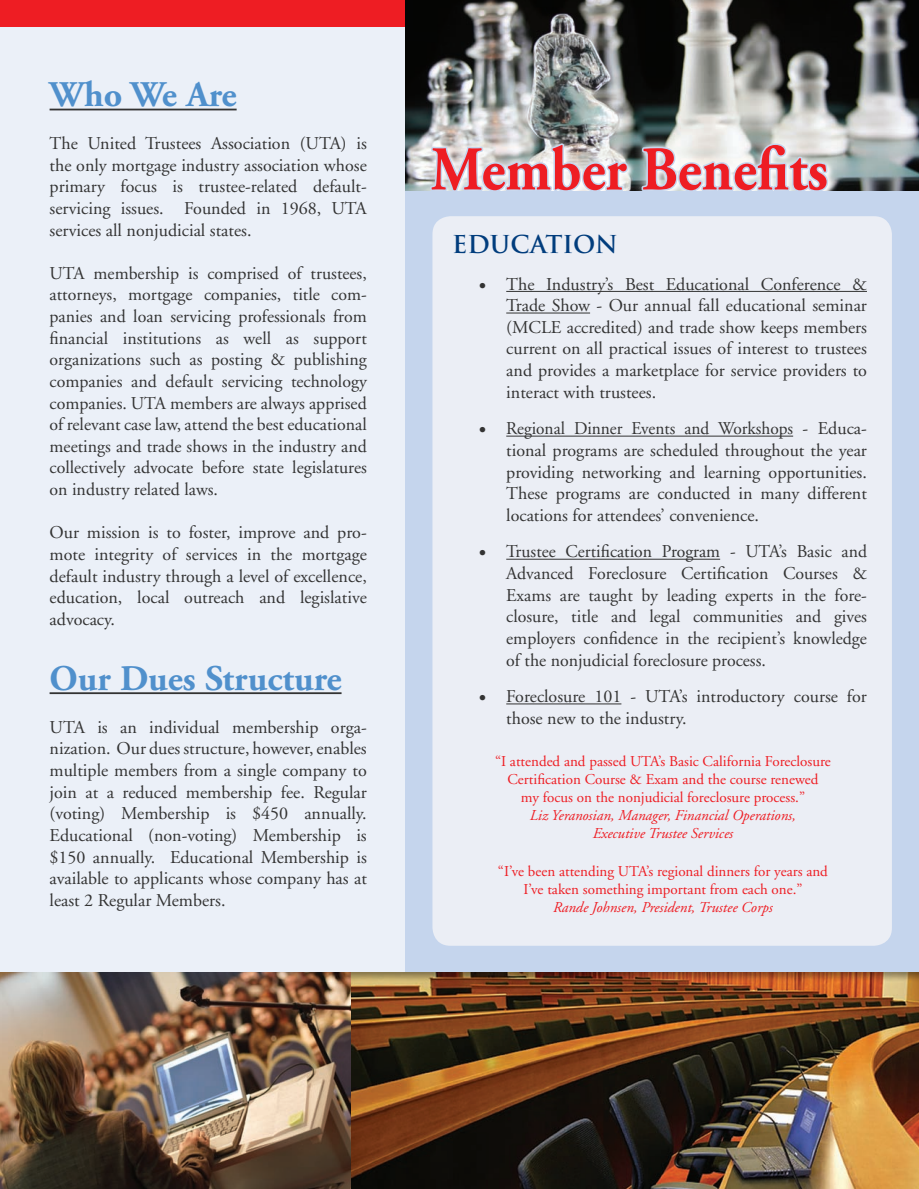
<style>
.page{position:relative;width:919px;height:1189px;background:#fff}
.page>*{position:absolute;margin:0;border:0;box-sizing:border-box;transform-origin:0 0}
.t1{font:700 62.1px "Adobe Garamond";color:#ee1d23;scale:.92 1}
.t2{font:700 36px "Adobe Garamond";color:#5090cc}
.t3{font:700 24px "Trajan Pro";color:#013d7d}
.t4{font:18px/21.6px "Adobe Garamond";color:#333;text-align:justify}
.t5{font:18px/21.6px "Adobe Garamond";color:#333;text-align:justify;scale:.96 1}
.t6{font:15px/18px "Adobe Garamond";color:#ee1d23;text-align:center}
.t7{font:italic 15px/18px "Adobe Garamond";color:#ee1d23;text-align:center}
</style>
<div class="page">
<div style="left:0;top:0;width:918px;height:35px;background:#ee1d23"></div>
<div style="left:405px;top:27px;width:513px;height:956px;background:#c5d5ed"></div>
<div style="left:0;top:27px;width:405px;height:1161px;background:#ebf0f8"></div>
<div style="left:432px;top:216px;width:459px;height:729px;background:#ebeef5;border-radius:18px"></div>
<img style="left:0;top:972px;width:351px;height:216px">
<img style="left:405px;top:0;width:513px;height:191px">
<img style="left:351px;top:972px;width:567px;height:216px">
<hr style="left:50px;top:109px;width:186px;height:1px;background:#333">
<hr style="left:50px;top:692px;width:291px;height:2px;background:#333">
<hr style="left:506px;top:291px;width:360px;height:1px;background:#333">
<hr style="left:506px;top:312px;width:84px;height:1px;background:#333">
<hr style="left:506px;top:435px;width:286px;height:1px;background:#333">
<hr style="left:506px;top:558px;width:213px;height:1px;background:#333">
<hr style="left:506px;top:703px;width:115px;height:1px;background:#333">
<svg style="left:417px;top:131px;width:493px;height:112px;fill:#ebecf2"></svg>
<svg style="left:428px;top:142px;width:201px;height:49px"></svg>
<svg style="left:639px;top:142px;width:190px;height:49px"></svg>
<div style="left:405px;top:191px;width:513px;height:21px;background:#c5d5ed"></div>
<h2 class="t2" style="left:50px;top:75px;width:188px">Who We Are</h2>
<p class="t4" style="left:50px;top:133px;width:318px">The United Trustees Association (UTA) is the only mortgage industry association whose primary focus is trustee-related default&shy;servicing issues. Founded in 1968, UTA services all nonjudicial states.</p>
<p class="t4" style="left:50px;top:263px;width:318px">UTA membership is comprised of trustees, attorneys, mortgage companies, title com&shy;panies and loan servicing professionals from financial institutions as well as support organizations such as posting &amp; publishing companies and default servicing technology companies. UTA members are always apprised of relevant case law, attend the best educational meetings and trade shows in the industry and collectively advocate before state legislatures on industry related laws.</p>
<p class="t4" style="left:50px;top:522px;width:318px">Our mission is to foster, improve and pro&shy;mote integrity of services in the mortgage default industry through a level of excellence, education, local outreach and legislative advocacy.</p>
<h2 class="t2" style="left:50px;top:658px;width:293px">Our Dues Structure</h2>
<p class="t4" style="left:50px;top:716px;width:318px">UTA is an individual membership orga&shy;nization. Our dues structure, however, enables multiple members from a single company to join at a reduced membership fee. Regular (voting) Membership is $450 annually.<br>Educational (non-voting) Membership is $150 annually. Educational Membership is available to applicants whose company has at least 2 Regular Members.</p>
<h1 class="t1" style="left:431px;top:136px;width:433px">Member Benefits</h1>
<h3 class="t3" style="left:452px;top:229px;width:167px">EDUCATION</h3>
<p class="t4" style="left:506px;top:273px;width:362px;text-indent:-27px">• The Industry’s Best Educational Conference &amp; Trade Show - Our annual fall educational seminar (MCLE accredited) and trade show keeps members current on all practical issues of interest to trustees and provides a marketplace for service providers to interact with trustees.</p>
<p class="t5" style="left:506px;top:418px;width:377px;text-indent:-27px">• Regional Dinner Events and Workshops - Educa&shy;tional programs are scheduled throughout the year providing networking and learning opportunities.<br>These programs are conducted in many different locations for attendees’ convenience.</p>
<p class="t4" style="left:506px;top:541px;width:362px;text-indent:-27px">• Trustee Certification Program - UTA’s Basic and Advanced Foreclosure Certification Courses &amp; Exams are taught by leading experts in the fore&shy;closure, title and legal communities and gives employers confidence in the recipient’s knowledge of the nonjudicial foreclosure process.</p>
<p class="t4" style="left:506px;top:686px;width:362px;text-indent:-27px">• Foreclosure 101 - UTA’s introductory course for those new to the industry.</p>
<p class="t6" style="left:495px;top:752px;width:337px">“I attended and passed UTA’s Basic California Foreclosure<br>Certification Course &amp; Exam and the course renewed<br>my focus on the nonjudicial foreclosure process.”</p>
<p class="t7" style="left:529px;top:806px;width:267px">Liz Yeranosian, Manager, Financial Operations,<br>Executive Trustee Services</p>
<p class="t6" style="left:497px;top:862px;width:331px">“I’ve been attending UTA’s regional dinners for years and<br>I’ve taken something important from each one.”</p>
<p class="t7" style="left:552px;top:898px;width:221px">Rande Johnsen, President, Trustee Corps</p>
</div>
